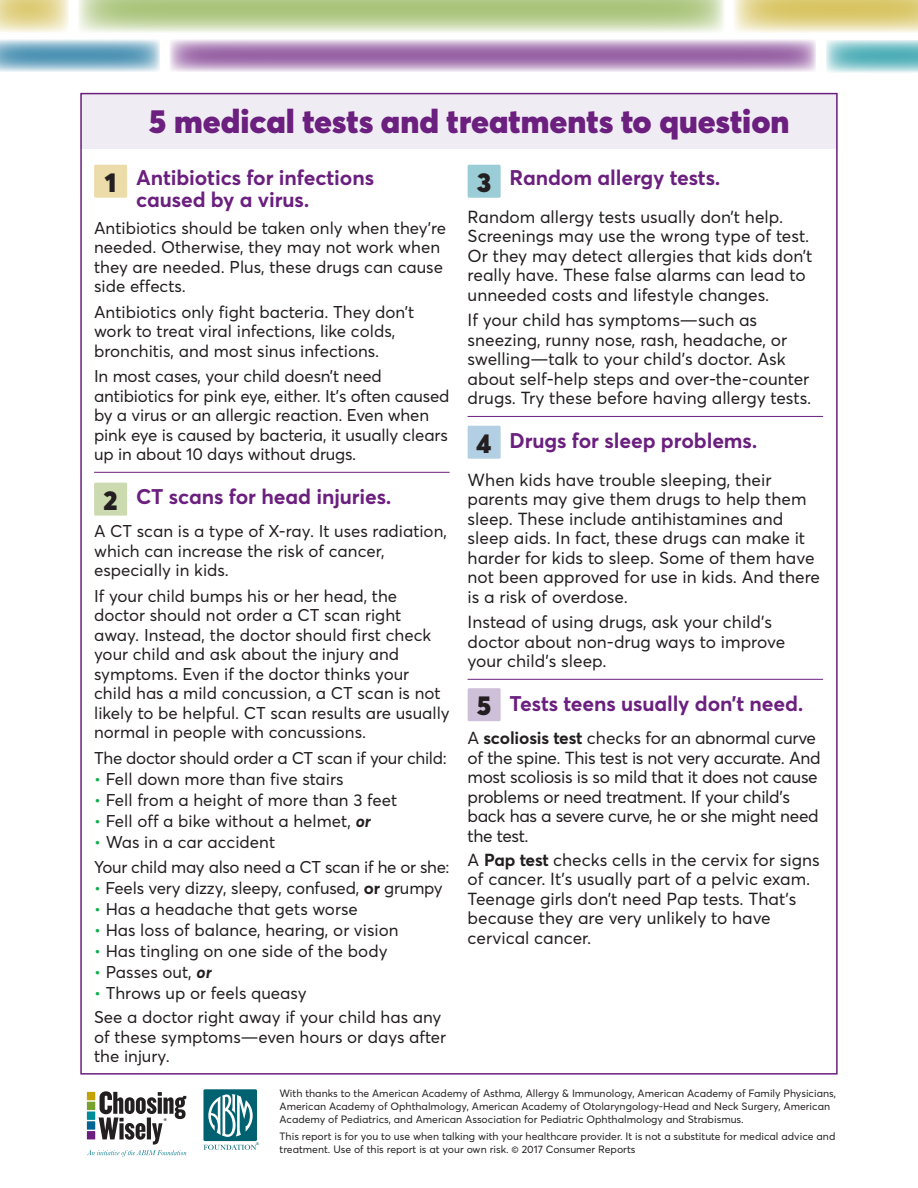
<style>
.page{position:relative;width:918px;height:1188px;background:#fff}
.page>*{position:absolute;margin:0;border:0;box-sizing:border-box;transform-origin:0 0}
.t1{font:900 33px "Averta";color:#6b1f7e}
.New_Body1{font:900 27px "Averta";color:#231f20}
.Dont1{font:700 21px/21.3px "Averta";letter-spacing:-.005em;color:#6b1f7e}
.New_Body1-2{font:17.25px/19.5px "Averta";color:#231f20}
.New_Body1-3{font:17.25px/19.5px "Averta";letter-spacing:-.02em;color:#231f20}
.New_Body1-4{font:16.8px/19.5px "Averta";color:#231f20}
.New_Body1-5{font:16.8px "Averta";letter-spacing:-.02em;color:#231f20}
.t2{font:10.5px/12.8px "Averta";color:#231f20}
.t3{font:600 4.05px "New Baskerville";color:#006270}
.s1{color:#0cae4c}
.s2{font-weight:700;font-style:italic}
.s3{font-weight:700}
</style>
<div class="page">
<svg style="left:0;top:0;width:69px;height:32px;background:#e9dda7"></svg>
<svg style="left:78px;top:0;width:646px;height:32px;background:#bfd29c"></svg>
<svg style="left:0;top:40px;width:160px;height:32px;background:#8cb8ce"></svg>
<svg style="left:170px;top:40px;width:646px;height:32px;background:#b894c1"></svg>
<div style="left:80px;top:93px;width:758px;height:55px;background:#f0ecf4"></div>
<hr style="left:94px;top:472px;width:356px;height:1px;background:#6b1f7e">
<hr style="left:468px;top:416px;width:355px;height:1px;background:#6b1f7e">
<hr style="left:468px;top:679px;width:355px;height:1px;background:#6b1f7e">
<div style="left:94px;top:165px;width:33px;height:33px;background:#ebdca9;border-radius:2px"></div>
<div style="left:94px;top:483px;width:33px;height:33px;background:#ccdaaf;border-radius:2px"></div>
<div style="left:468px;top:165px;width:33px;height:33px;background:#9acdd5;border-radius:2px"></div>
<div style="left:468px;top:426px;width:33px;height:33px;background:#b2cfe3;border-radius:2px"></div>
<div style="left:468px;top:688px;width:33px;height:33px;background:#cfc0da;border-radius:2px"></div>
<svg style="left:734px;top:0;width:184px;height:33px;background:#e4d692"></svg>
<svg style="left:826px;top:40px;width:92px;height:32px;background:#8dcad0"></svg>
<svg style="left:87px;top:1091px;width:99px;height:66px"></svg>
<div style="left:203px;top:1089px;width:54px;height:52px;background:#006270;border-radius:2px"></div>
<svg style="left:208px;top:1094px;width:45px;height:43px"></svg>
<svg style="left:204px;top:1145px;width:52px;height:5px"></svg>
<p class="t1" style="left:149px;top:100px;width:642px">5 medical tests and treatments to question</p>
<p class="Dont1" style="left:136px;top:167px;width:239px">Antibiotics for infections caused by a virus.</p>
<p class="New_Body1-4" style="left:94px;top:218px;width:354px">Antibiotics should be taken only when they’re needed. Otherwise, they may not work when they are needed. Plus, these drugs can cause side effects.</p>
<p class="New_Body1-4" style="left:94px;top:302px;width:322px">Antibiotics only fight bacteria. They don’t work to treat viral infections, like colds, bronchitis, and most sinus infections.</p>
<p class="New_Body1-4" style="left:94px;top:367px;width:357px">In most cases, your child doesn’t need antibiotics for pink eye, either. It’s often caused by a virus or an allergic reaction. Even when pink eye is caused by bacteria, it usually clears up in about 10 days without drugs.</p>
<p class="Dont1" style="left:136px;top:486px;width:257px">CT scans for head injuries.</p>
<p class="New_Body1-4" style="left:94px;top:521px;width:355px">A CT scan is a type of X-ray. It uses radiation, which can increase the risk of cancer, especially in kids.</p>
<p class="New_Body1-4" style="left:94px;top:586px;width:357px">If your child bumps his or her head, the doctor should not order a CT scan right away. Instead, the doctor should first check your child and ask about the injury and symptoms. Even if the doctor thinks your child has a mild concussion, a CT scan is not likely to be helpful. CT scan results are usually normal in people with concussions.</p>
<p class="New_Body1-5" style="left:94px;top:747px;width:354px">The doctor should order a CT scan if your child:</p>
<p class="New_Body1-4" style="left:94px;top:769px;width:251px"><span class="s1">•</span> Fell down more than five stairs</p>
<p class="New_Body1-4" style="left:94px;top:790px;width:305px"><span class="s1">•</span> Fell from a height of more than 3 feet</p>
<p class="New_Body1-4" style="left:94px;top:811px;width:278px"><span class="s1">•</span> Fell off a bike without a helmet, <span class="s2">or</span></p>
<p class="New_Body1-4" style="left:94px;top:832px;width:183px"><span class="s1">•</span> Was in a car accident</p>
<p class="New_Body1-5" style="left:94px;top:857px;width:357px">Your child may also need a CT scan if he or she:</p>
<p class="New_Body1-4" style="left:94px;top:878px;width:350px"><span class="s1">•</span> Feels very dizzy, sleepy, confused, <span class="s3">or</span> grumpy</p>
<p class="New_Body1-4" style="left:94px;top:899px;width:265px"><span class="s1">•</span> Has a headache that gets worse</p>
<p class="New_Body1-4" style="left:94px;top:920px;width:306px"><span class="s1">•</span> Has loss of balance, hearing, or vision</p>
<p class="New_Body1-4" style="left:94px;top:941px;width:295px"><span class="s1">•</span> Has tingling on one side of the body</p>
<p class="New_Body1-4" style="left:94px;top:962px;width:119px"><span class="s1">•</span> Passes out, <span class="s2">or</span></p>
<p class="New_Body1-4" style="left:94px;top:983px;width:214px"><span class="s1">•</span> Throws up or feels queasy</p>
<p class="New_Body1-4" style="left:94px;top:1007px;width:354px">See a doctor right away if your child has any of these symptoms—even hours or days after the injury.</p>
<p class="Dont1" style="left:510px;top:167px;width:212px">Random allergy tests.</p>
<p class="New_Body1-2" style="left:468px;top:207px;width:346px">Random allergy tests usually don’t help.<br>Screenings may use the wrong type of test.<br>Or they may detect allergies that kids don’t really have. These false alarms can lead to unneeded costs and lifestyle changes.</p>
<p class="New_Body1-2" style="left:468px;top:310px;width:345px">If your child has symptoms—such as sneezing, runny nose, rash, headache, or swelling—talk to your child’s doctor. Ask about self-help steps and over-the-counter drugs. Try these before having allergy tests.</p>
<p class="Dont1" style="left:510px;top:430px;width:249px">Drugs for sleep problems.</p>
<p class="New_Body1-2" style="left:468px;top:470px;width:354px">When kids have trouble sleeping, their parents may give them drugs to help them sleep. These include antihistamines and sleep aids. In fact, these drugs can make it harder for kids to sleep. Some of them have not been approved for use in kids. And there is a risk of overdose.</p>
<p class="New_Body1-2" style="left:468px;top:612px;width:319px">Instead of using drugs, ask your child’s doctor about non-drug ways to improve your child’s sleep.</p>
<p class="Dont1" style="left:510px;top:693px;width:296px">Tests teens usually don’t need.</p>
<p class="New_Body1-3" style="left:468px;top:728px;width:355px">A <span class="s3">scoliosis test</span> checks for an abnormal curve of the spine. This test is not very accurate. And most scoliosis is so mild that it does not cause problems or need treatment. If your child’s back has a severe curve, he or she might need the test.</p>
<p class="New_Body1-2" style="left:468px;top:850px;width:354px">A <span class="s3">Pap test</span> checks cells in the cervix for signs of cancer. It’s usually part of a pelvic exam.<br>Teenage girls don’t need Pap tests. That’s because they are very unlikely to have cervical cancer.</p>
<p class="New_Body1" style="left:477px;top:165px;width:16px">3</p>
<p class="New_Body1" style="left:105px;top:165px;width:13px">1</p>
<p class="New_Body1" style="left:477px;top:426px;width:17px">4</p>
<p class="New_Body1" style="left:104px;top:483px;width:16px">2</p>
<p class="New_Body1" style="left:477px;top:688px;width:16px">5</p>
<p class="t3" style="left:256px;top:1142px;width:4px">®</p>
<p class="t2" style="left:280px;top:1087px;width:558px">With thanks to the American Academy of Asthma, Allergy &amp; Immunology, American Academy of Family Physicians,<br>American Academy of Ophthalmology, American Academy of Otolaryngology-Head and Neck Surgery, American<br>Academy of Pediatrics, and American Association for Pediatric Ophthalmology and Strabismus.</p>
<p class="t2" style="left:280px;top:1130px;width:557px">This report is for you to use when talking with your healthcare provider. It is not a substitute for medical advice and treatment. Use of this report is at your own risk. © 2017 Consumer Reports</p>
</div>
